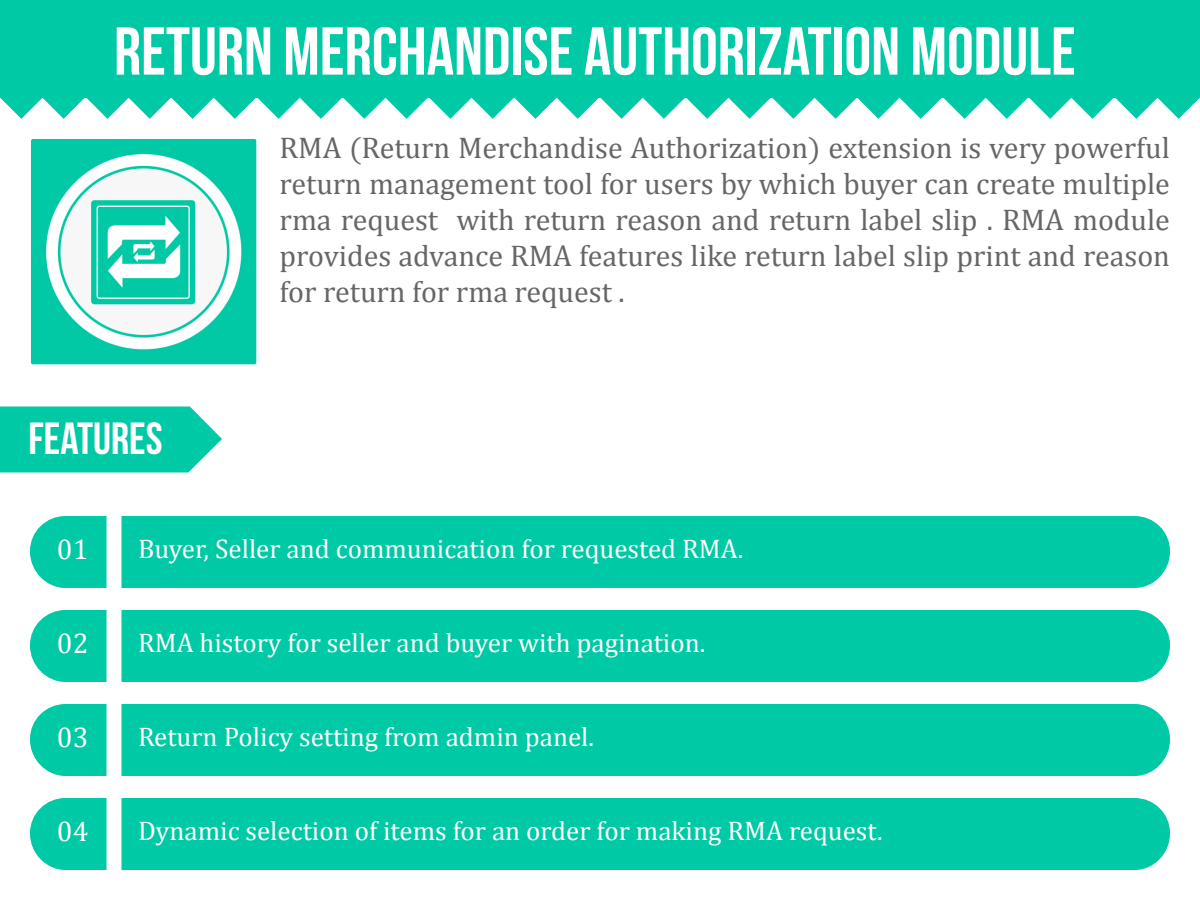
<style>
.page{position:relative;width:1200px;height:900px;background:#fff}
.page>*{position:absolute;margin:0;border:0;box-sizing:border-box;transform-origin:0 0}
.t1{font:67.5px "Bebas Neue";color:#fff}
.t2{font:45px "Bebas Neue";color:#fff}
.t3{font:30px/36px "Cambria Math";color:#666;text-align:justify}
.t4{font:28.5px "Cambria Math";color:#fff}
.t5{font:27px "Cambria Math";color:#fff}
</style>
<div class="page">
<div style="left:1px;top:0;width:1199px;height:98px;background:#00c9a5"></div>
<svg style="left:0;top:406px;width:222px;height:66px;background:#13cdab"></svg>
<svg style="left:0;top:76px;width:1200px;height:43px"></svg>
<svg style="left:30px;top:516px;width:77px;height:72px;background:#1bceae"></svg>
<div style="left:122px;top:516px;width:1048px;height:72px;background:#00c9a5"></div>
<svg style="left:30px;top:610px;width:77px;height:72px;background:#1bceae"></svg>
<div style="left:122px;top:610px;width:1048px;height:72px;background:#00c9a5"></div>
<svg style="left:30px;top:704px;width:77px;height:72px;background:#1bceae"></svg>
<div style="left:122px;top:704px;width:1048px;height:72px;background:#00c9a5"></div>
<svg style="left:30px;top:798px;width:77px;height:72px;background:#1bceae"></svg>
<div style="left:122px;top:798px;width:1048px;height:72px;background:#00c9a5"></div>
<img style="left:31px;top:139px;width:225px;height:225px">
<p class="t1" style="left:114px;top:14px;width:963px">RETURN MERCHANDISE AUTHORIZATION MODULE</p>
<p class="t2" style="left:28px;top:414px;width:136px">FEATURES</p>
<p class="t3" style="left:280px;top:130px;width:892px">RMA (Return Merchandise Authorization) extension is very powerful return management tool for users by which buyer can create multiple rma request with return reason and return label slip . RMA module provides advance RMA features like return label slip print and reason for return for rma request .</p>
<p class="t4" style="left:57px;top:533px;width:33px">01</p>
<p class="t5" style="left:138px;top:533px;width:607px">Buyer, Seller and communication for requested RMA.</p>
<p class="t4" style="left:57px;top:627px;width:33px">02</p>
<p class="t5" style="left:138px;top:627px;width:569px">RMA history for seller and buyer with pagination.</p>
<p class="t4" style="left:57px;top:721px;width:33px">03</p>
<p class="t5" style="left:138px;top:721px;width:458px">Return Policy setting from admin panel.</p>
<p class="t4" style="left:57px;top:815px;width:33px">04</p>
<p class="t5" style="left:138px;top:815px;width:746px">Dynamic selection of items for an order for making RMA request.</p>
</div>
